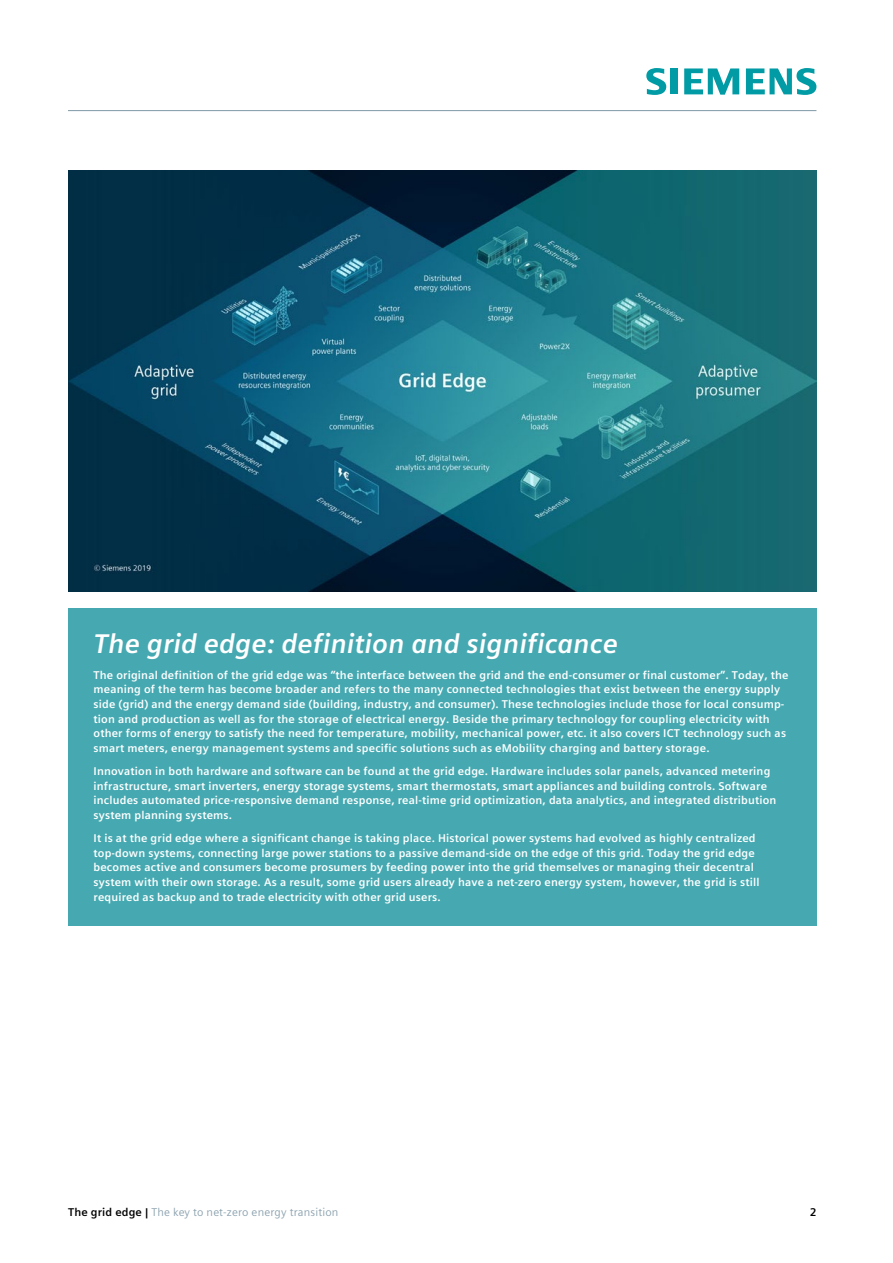
<style>
.page{position:relative;width:893px;height:1263px;background:#fff}
.page>*{position:absolute;margin:0;border:0;box-sizing:border-box;transform-origin:0 0}
.t1{font:italic 700 27px "Siemens Sans Global";color:#fff}
.t2{font:700 11.25px/14.7px "Siemens Sans Global";letter-spacing:.015em;color:#fff}
.t3{font:11.25px "Siemens Sans";letter-spacing:.015em;color:#8da3b0}
.t4{font:700 11.25px "Siemens Sans";color:#000}
.s1{font-weight:700;color:#000}
</style>
<div class="page">
<img style="left:68px;top:170px;width:748px;height:421px">
<div style="left:68px;top:608px;width:748px;height:318px;background:#46a9b1"></div>
<hr style="left:68px;top:110px;width:748px;height:1px;background:#8da3b0">
<svg style="left:646px;top:68px;width:32px;height:27px"></svg>
<svg style="left:684px;top:68px;width:55px;height:27px"></svg>
<svg style="left:746px;top:68px;width:70px;height:27px"></svg>
<h1 class="t1" style="left:94px;top:622px;width:526px">The grid edge: definition and significance</h1>
<p class="t2" style="left:94px;top:668px;width:697px">The original definition of the grid edge was “the interface between the grid and the end-consumer or final customer”. Today, the meaning of the term has become broader and refers to the many connected technologies that exist between the energy supply side (grid) and the energy demand side (building, industry, and consumer). These technologies include those for local consump&shy;tion and production as well as for the storage of electrical energy. Beside the primary technology for coupling electricity with other forms of energy to satisfy the need for temperature, mobility, mechanical power, etc. it also covers ICT technology such as smart meters, energy management systems and specific solutions such as eMobility charging and battery storage.</p>
<p class="t2" style="left:94px;top:764px;width:684px">Innovation in both hardware and software can be found at the grid edge. Hardware includes solar panels, advanced metering infrastructure, smart inverters, energy storage systems, smart thermostats, smart appliances and building controls. Software includes automated price-responsive demand response, real-time grid optimization, data analytics, and integrated distribution system planning systems.</p>
<p class="t2" style="left:94px;top:831px;width:668px">It is at the grid edge where a significant change is taking place. Historical power systems had evolved as highly centralized top-down systems, connecting large power stations to a passive demand-side on the edge of this grid. Today the grid edge becomes active and consumers become prosumers by feeding power into the grid themselves or managing their decentral system with their own storage. As a result, some grid users already have a net-zero energy system, however, the grid is still required as backup and to trade electricity with other grid users.</p>
<p class="t3" style="left:68px;top:1206px;width:272px"><span class="s1">The grid edge |</span> The key to net-zero energy transition</p>
<p class="t4" style="left:810px;top:1206px;width:7px">2</p>
</div>
